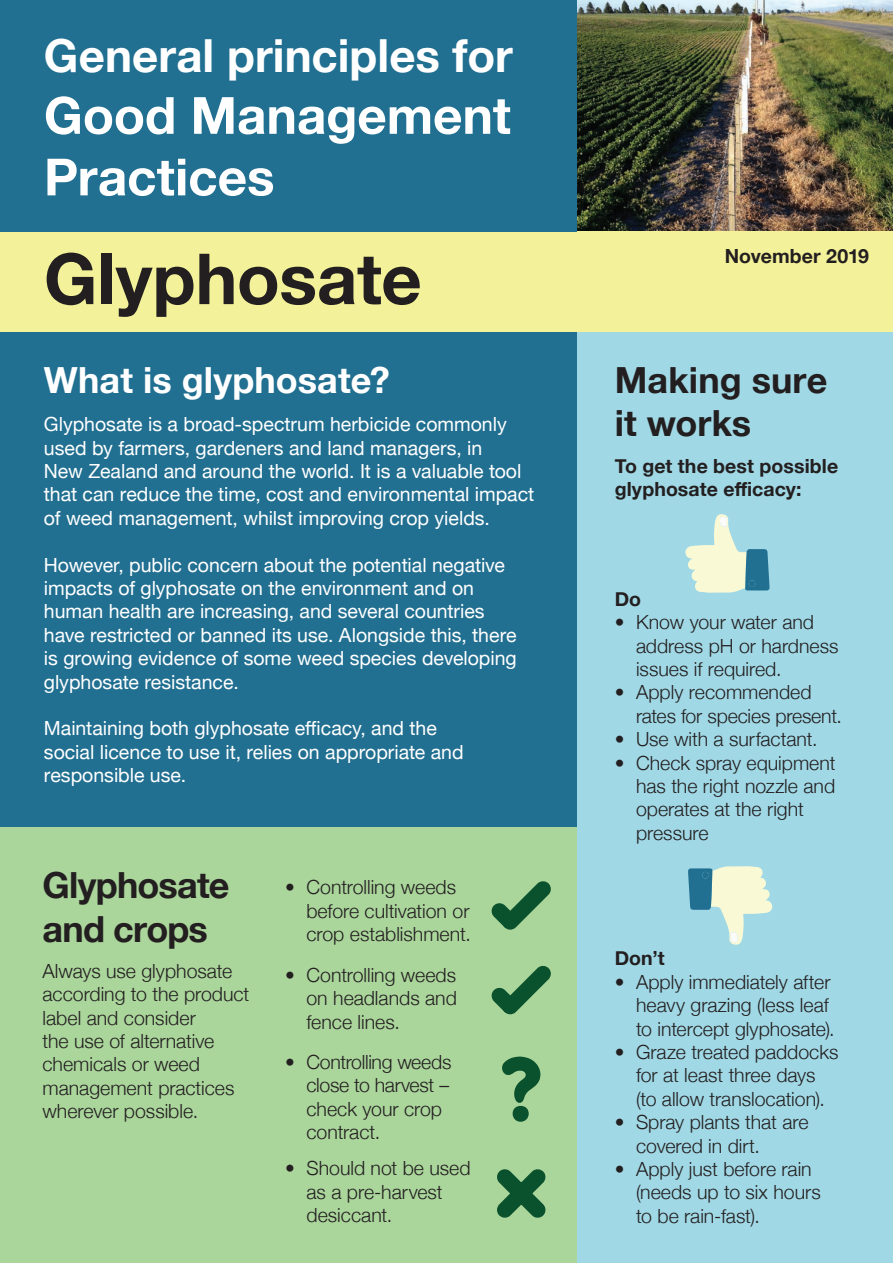
<style>
.page{position:relative;width:893px;height:1263px;background:#fff}
.page>*{position:absolute;margin:0;border:0;box-sizing:border-box;transform-origin:0 0}
.t1{font:700 70.5px "Helvetica Neue";color:#231f20}
.t2{font:700 51.3px/61.5px "Helvetica Neue";color:#fff}
.t3{font:700 45.6px "Helvetica Neue";color:#fff}
.t4{font:700 36px/43.2px "Helvetica Neue";letter-spacing:-.015em;color:#231f20}
.t5{font:700 36px "Helvetica Neue";letter-spacing:.005em;color:#fff}
.t6{font:300 19.5px/23.4px "Helvetica Neue";color:#231f20}
.t7{font:19.5px/23.4px "Helvetica Neue";color:#fff}
.t8{font:700 19.5px/23.4px "Helvetica Neue";letter-spacing:.005em;color:#231f20}
</style>
<div class="page">
<div style="left:577px;top:333px;width:316px;height:930px;background:#a0d8e5"></div>
<div style="left:0;top:332px;width:577px;height:495px;background:#216f91"></div>
<div style="left:0;top:827px;width:577px;height:436px;background:#aad59b"></div>
<img style="left:577px;top:0;width:316px;height:232px">
<div style="left:0;top:232px;width:893px;height:100px;background:#f3f199"></div>
<div style="left:0;top:0;width:577px;height:232px;background:#216f91"></div>
<svg style="left:491px;top:881px;width:60px;height:49px"></svg>
<svg style="left:497px;top:1169px;width:49px;height:49px"></svg>
<svg style="left:502px;top:1056px;width:39px;height:47px"></svg>
<div style="left:513px;top:1107px;width:15px;height:14px;background:#0a512d;border-radius:50%"></div>
<div style="left:513px;top:1106px;width:16px;height:16px;border:2px solid #0a512d;border-radius:50%"></div>
<svg style="left:491px;top:966px;width:60px;height:49px"></svg>
<svg style="left:685px;top:514px;width:85px;height:79px"></svg>
<div style="left:749px;top:580px;width:6px;height:7px;background:#216f91;border-radius:50%"></div>
<svg style="left:688px;top:866px;width:85px;height:79px"></svg>
<div style="left:702px;top:872px;width:7px;height:6px;background:#216f91;border-radius:50%"></div>
<h3 class="t3" style="left:44px;top:20px;width:470px">General principles for</h3>
<h2 class="t2" style="left:44px;top:86px;width:468px">Good Management<br>Practices</h2>
<h1 class="t1" style="left:44px;top:224px;width:379px">Glyphosate</h1>
<h3 class="t5" style="left:44px;top:352px;width:347px">What is glyphosate?</h3>
<p class="t7" style="left:44px;top:414px;width:492px">Glyphosate is a broad-spectrum herbicide commonly used by farmers, gardeners and land managers, in<br>New Zealand and around the world. It is a valuable tool that can reduce the time, cost and environmental impact of weed management, whilst improving crop yields.</p>
<p class="t7" style="left:44px;top:554px;width:474px">However, public concern about the potential negative impacts of glyphosate on the environment and on human health are increasing, and several countries have restricted or banned its use. Alongside this, there is growing evidence of some weed species developing glyphosate resistance.</p>
<p class="t7" style="left:44px;top:718px;width:421px">Maintaining both glyphosate efficacy, and the social licence to use it, relies on appropriate and responsible use.</p>
<h3 class="t4" style="left:43px;top:865px;width:188px">Glyphosate and crops</h3>
<p class="t6" style="left:43px;top:958px;width:208px">Always use glyphosate according to the product label and consider<br>the use of alternative chemicals or weed management practices wherever possible.</p>
<p class="t6" style="left:306px;top:874px;width:166px;text-indent:-21px">• Controlling weeds before cultivation or crop establishment.</p>
<p class="t6" style="left:306px;top:962px;width:152px;text-align:justify;text-indent:-21px">• Controlling weeds on headlands and fence lines.</p>
<p class="t6" style="left:306px;top:1049px;width:146px;text-indent:-21px">• Controlling weeds close to harvest – check your crop contract.</p>
<p class="t6" style="left:306px;top:1155px;width:166px;text-indent:-21px">• Should not be used as a pre-harvest desiccant.</p>
<p class="t8" style="left:725px;top:245px;width:146px">November 2019</p>
<h3 class="t4" style="left:615px;top:359px;width:214px">Making sure it works</h3>
<p class="t8" style="left:615px;top:455px;width:225px">To get the best possible glyphosate efficacy:</p>
<p class="t8" style="left:615px;top:588px;width:28px">Do</p>
<p class="t6" style="left:636px;top:609px;width:204px;text-indent:-21px">• Know your water and address pH or hardness issues if required.</p>
<p class="t6" style="left:636px;top:679px;width:207px;text-indent:-21px">• Apply recommended rates for species present.</p>
<p class="t6" style="left:615px;top:726px;width:204px">• Use with a surfactant.</p>
<p class="t6" style="left:636px;top:749px;width:201px;text-indent:-21px">• Check spray equipment has the right nozzle and operates at the right pressure</p>
<p class="t8" style="left:615px;top:947px;width:52px">Don’t</p>
<p class="t6" style="left:636px;top:969px;width:200px;text-indent:-21px">• Apply immediately after heavy grazing (less leaf to intercept glyphosate).</p>
<p class="t6" style="left:615px;top:1039px;width:225px;text-align:center">• Graze treated paddocks for at least three days<br>(to allow translocation).</p>
<p class="t6" style="left:636px;top:1109px;width:174px;text-indent:-21px">• Spray plants that are covered in dirt.</p>
<p class="t6" style="left:636px;top:1156px;width:186px;text-indent:-21px">• Apply just before rain (needs up to six hours to be rain-fast).</p>
</div>
